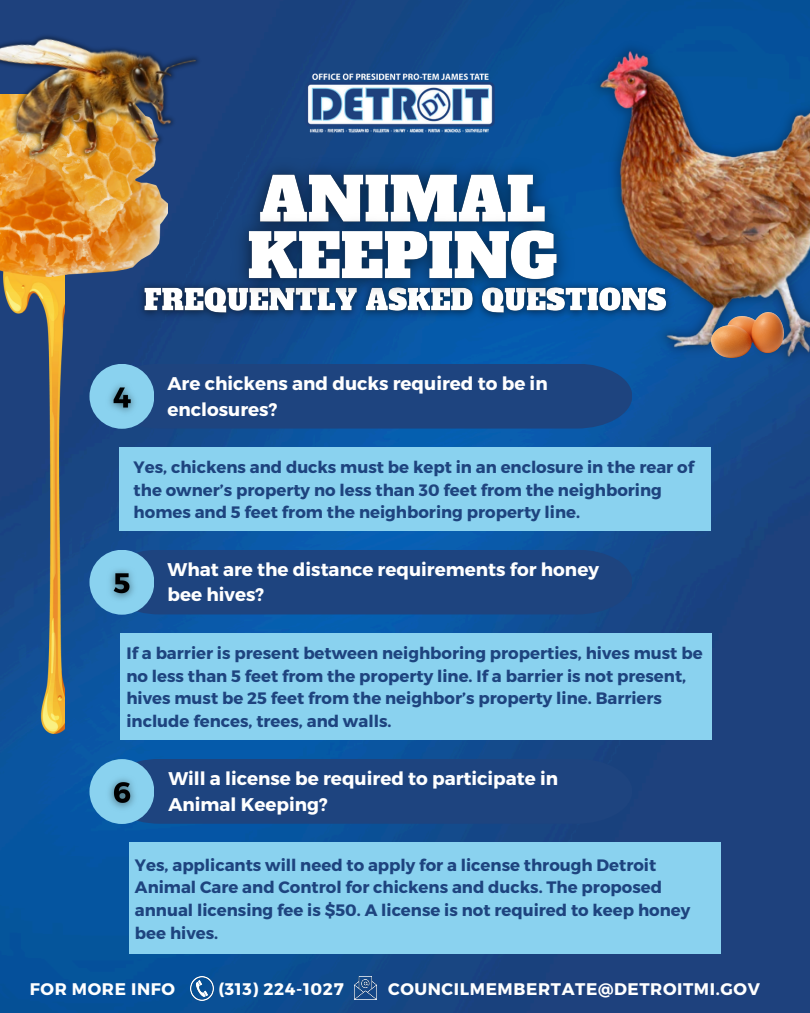
<style>
.page{position:relative;width:810px;height:1013px;background:#fff}
.page>*{position:absolute;margin:0;border:0;box-sizing:border-box;transform-origin:0 0}
.t1{font:700 18.4px/25.5px "Montserrat";color:#fff}
.t2{font:700 16.8px "Montserrat";letter-spacing:.035em;color:#fff}
.t3{font:700 16.5px/22.7px "Montserrat";color:#1e447f}
</style>
<div class="page">
<img style="left:0;top:0;width:810px;height:1012px">
<div style="left:104px;top:363px;width:528px;height:65px;background:#1e447f"></div>
<div style="left:89px;top:364px;width:65px;height:65px;background:#8ad2ef;border-radius:50%"></div>
<img style="left:109px;top:385px;width:35px;height:36px">
<div style="left:120px;top:447px;width:591px;height:84px;background:#8ad2ef"></div>
<div style="left:104px;top:549px;width:528px;height:65px;background:#1e447f"></div>
<div style="left:89px;top:550px;width:65px;height:64px;background:#8ad2ef;border-radius:50%"></div>
<img style="left:101px;top:569px;width:43px;height:39px">
<div style="left:120px;top:633px;width:591px;height:106px;background:#8ad2ef"></div>
<div style="left:104px;top:758px;width:528px;height:65px;background:#1e447f"></div>
<div style="left:89px;top:759px;width:65px;height:65px;background:#8ad2ef;border-radius:50%"></div>
<img style="left:101px;top:778px;width:43px;height:39px">
<div style="left:129px;top:842px;width:592px;height:112px;background:#8ad2ef"></div>
<img style="left:4px;top:277px;width:61px;height:456px">
<img style="left:0;top:186px;width:168px;height:91px">
<img style="left:0;top:0;width:236px;height:186px">
<img style="left:545px;top:15px;width:265px;height:375px">
<img style="left:711px;top:313px;width:72px;height:45px">
<img style="left:190px;top:976px;width:23px;height:24px">
<img style="left:354px;top:976px;width:23px;height:23px">
<img style="left:132px;top:276px;width:546px;height:50px">
<img style="left:233px;top:150px;width:339px;height:56px">
<img style="left:223px;top:206px;width:359px;height:101px">
<img style="left:256px;top:0;width:298px;height:212px">
<p class="t1" style="left:168px;top:370px;width:382px">Are chickens and ducks required to be in enclosures?</p>
<p class="t3" style="left:134px;top:455px;width:562px">Yes, chickens and ducks must be kept in an enclosure in the rear of the owner’s property no less than 30 feet from the neighboring homes and 5 feet from the neighboring property line.</p>
<p class="t1" style="left:168px;top:555px;width:433px">What are the distance requirements for honey bee hives?</p>
<p class="t3" style="left:126px;top:641px;width:578px">If a barrier is present between neighboring properties, hives must be no less than 5 feet from the property line. If a barrier is not present, hives must be 25 feet from the neighbor’s property line. Barriers include fences, trees, and walls.</p>
<p class="t1" style="left:168px;top:764px;width:391px">Will a license be required to participate in<br>Animal Keeping?</p>
<p class="t3" style="left:135px;top:852px;width:557px">Yes, applicants will need to apply for a license through Detroit Animal Care and Control for chickens and ducks. The proposed annual licensing fee is $50. A license is not required to keep honey bee hives.</p>
<h5 class="t2" style="left:30px;top:977px;width:147px">FOR MORE INFO</h5>
<p class="t2" style="left:219px;top:978px;width:127px">(313) 224-1027</p>
<p class="t2" style="left:388px;top:978px;width:373px">COUNCILMEMBERTATE@DETROITMI.GOV</p>
</div>
